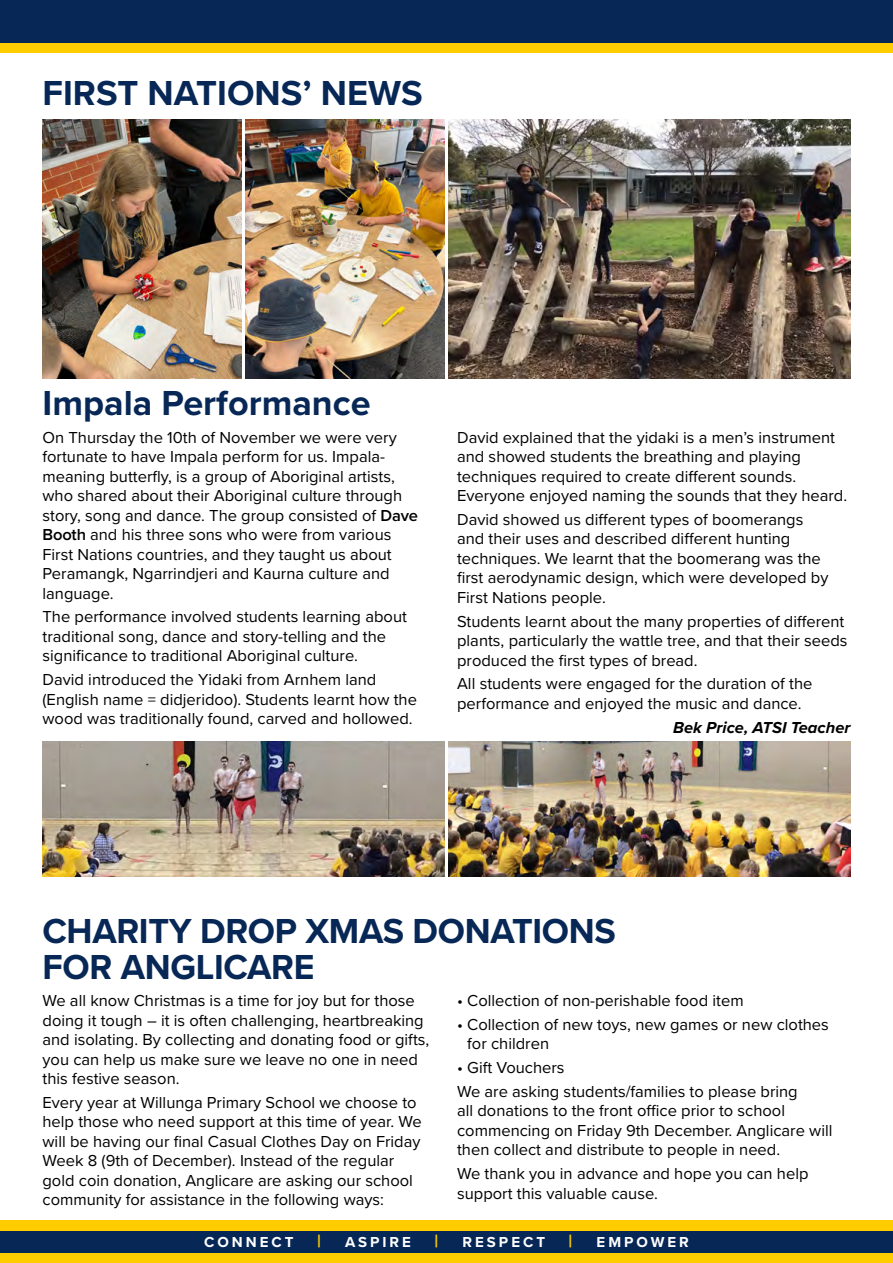
<style>
.page{position:relative;width:893px;height:1263px;background:#fff}
.page>*{position:absolute;margin:0;border:0;box-sizing:border-box;transform-origin:0 0}
.t1{font:700 36px/36px "Proxima Nova";letter-spacing:-.01em;color:#072756}
.t2{font:700 18px "Proxima Nova";color:#fc0}
.t3{font:16.5px/19.5px "Proxima Nova";color:#000}
.t4{font:italic 700 16.5px "Proxima Nova";color:#000}
.t5{font:700 15px "Proxima Nova";letter-spacing:.2em;color:#fff}
.s1{font-weight:600}
</style>
<div class="page">
<div style="left:0;top:0;width:893px;height:53px;background:#fc0"></div>
<div style="left:0;top:0;width:893px;height:43px;background:#072756"></div>
<div style="left:0;top:1220px;width:893px;height:43px;background:#fc0"></div>
<div style="left:0;top:1231px;width:893px;height:21px;background:#072756"></div>
<img style="left:43px;top:119px;width:198px;height:259px">
<img style="left:246px;top:119px;width:198px;height:259px">
<img style="left:449px;top:119px;width:401px;height:259px">
<img style="left:449px;top:741px;width:401px;height:136px">
<img style="left:43px;top:741px;width:401px;height:136px">
<h1 class="t1" style="left:43px;top:74px;width:382px">FIRST NATIONS’ NEWS</h1>
<h1 class="t1" style="left:43px;top:385px;width:330px">Impala Performance</h1>
<p class="t3" style="left:43px;top:427px;width:377px">On Thursday the 10th of November we were very fortunate to have Impala perform for us. Impala&shy;meaning butterfly, is a group of Aboriginal artists, who shared about their Aboriginal culture through story, song and dance. The group consisted of <span class="s1">Dave Booth</span> and his three sons who were from various First Nations countries, and they taught us about Peramangk, Ngarrindjeri and Kaurna culture and language.</p>
<p class="t3" style="left:43px;top:606px;width:366px">The performance involved students learning about traditional song, dance and story-telling and the significance to traditional Aboriginal culture.</p>
<p class="t3" style="left:43px;top:669px;width:376px">David introduced the Yidaki from Arnhem land (English name = didjeridoo). Students learnt how the wood was traditionally found, carved and hollowed.</p>
<p class="t3" style="left:457px;top:427px;width:392px">David explained that the yidaki is a men’s instrument and showed students the breathing and playing techniques required to create different sounds.<br>Everyone enjoyed naming the sounds that they heard.</p>
<p class="t3" style="left:457px;top:509px;width:373px">David showed us different types of boomerangs and their uses and described different hunting techniques. We learnt that the boomerang was the first aerodynamic design, which were developed by First Nations people.</p>
<p class="t3" style="left:457px;top:611px;width:392px">Students learnt about the many properties of different plants, particularly the wattle tree, and that their seeds produced the first types of bread.</p>
<p class="t3" style="left:457px;top:673px;width:357px">All students were engaged for the duration of the performance and enjoyed the music and dance.</p>
<p class="t4" style="left:673px;top:715px;width:179px">Bek Price, ATSI Teacher</p>
<h1 class="t1" style="left:43px;top:912px;width:575px">CHARITY DROP XMAS DONATIONS<br>FOR ANGLICARE</h1>
<p class="t3" style="left:43px;top:990px;width:388px">We all know Christmas is a time for joy but for those doing it tough – it is often challenging, heartbreaking and isolating. By collecting and donating food or gifts, you can help us make sure we leave no one in need this festive season.</p>
<p class="t3" style="left:43px;top:1092px;width:381px">Every year at Willunga Primary School we choose to help those who need support at this time of year. We will be having our final Casual Clothes Day on Friday Week 8 (9th of December). Instead of the regular gold coin donation, Anglicare are asking our school community for assistance in the following ways:</p>
<p class="t3" style="left:457px;top:990px;width:288px">• Collection of non-perishable food item</p>
<p class="t3" style="left:467px;top:1014px;width:363px;text-indent:-10px">• Collection of new toys, new games or new clothes for children</p>
<p class="t3" style="left:457px;top:1055px;width:342px;line-height:23.7px">• Gift Vouchers<br>We are asking students/families to please bring</p>
<p class="t3" style="left:457px;top:1100px;width:377px">all donations to the front office prior to school commencing on Friday 9th December. Anglicare will then collect and distribute to people in need.</p>
<p class="t3" style="left:457px;top:1163px;width:353px">We thank you in advance and hope you can help support this valuable cause.</p>
<p class="t5" style="left:204px;top:1231px;width:91px">CONNECT</p>
<p class="t2" style="left:317px;top:1228px;width:5px">|</p>
<p class="t5" style="left:345px;top:1231px;width:68px">ASPIRE</p>
<p class="t2" style="left:435px;top:1228px;width:5px">|</p>
<p class="t5" style="left:463px;top:1231px;width:84px">RESPECT</p>
<p class="t2" style="left:569px;top:1228px;width:5px">|</p>
<p class="t5" style="left:597px;top:1231px;width:94px">EMPOWER</p>
</div>
